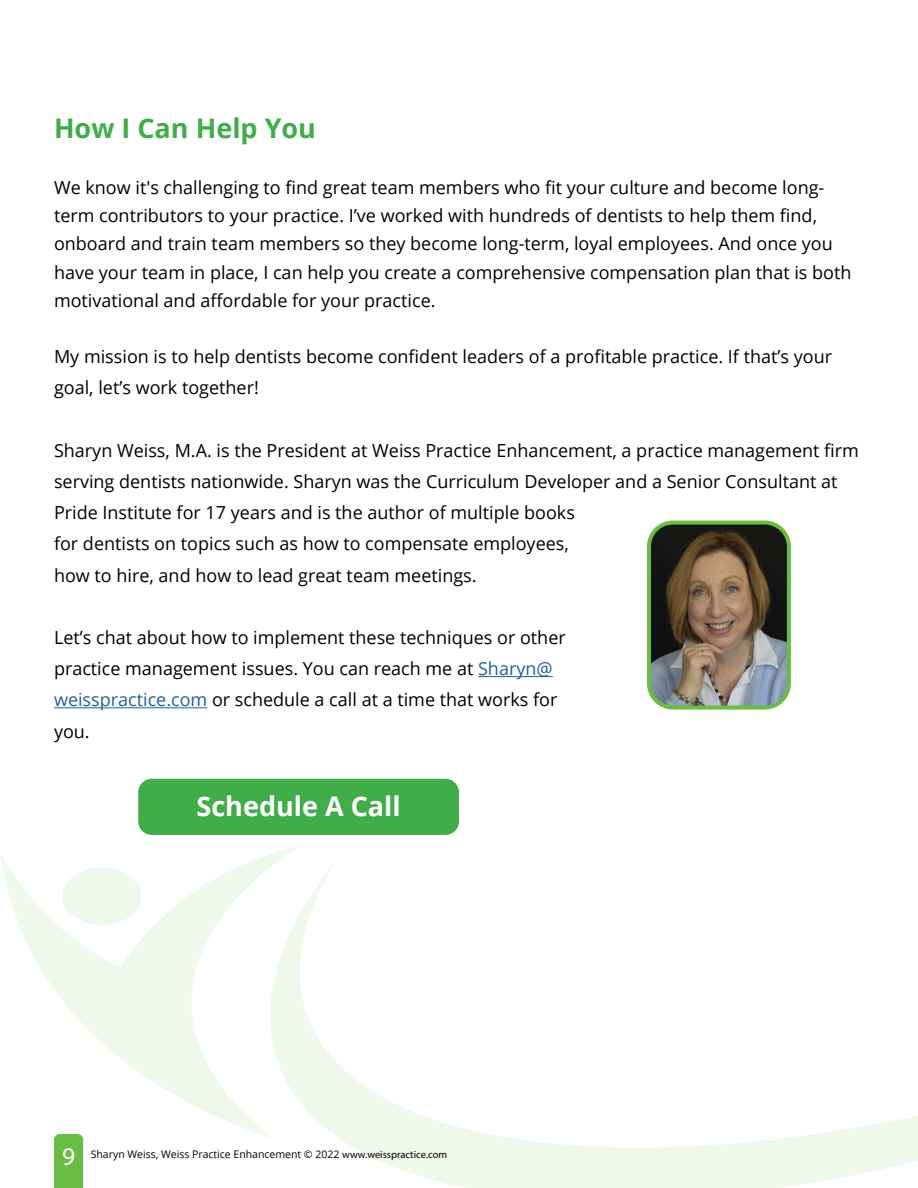
<style>
.page{position:relative;width:918px;height:1188px;background:#fff}
.page>*{position:absolute;margin:0;border:0;box-sizing:border-box;transform-origin:0 0}
.t1{font:700 27px "Open Sans";color:#41ad49}
.t2{font:700 27px "Open Sans";color:#fff}
.t3{font:25.5px "Myriad Pro";color:#fff}
.t4{font:18px/31.2px "Open Sans";color:#000}
.t5{font:10.5px "Open Sans";color:#000}
.s1{color:#215e9e}
.s2{font-family:"Myriad Pro"}
</style>
<div class="page">
<svg style="left:0;top:846px;width:299px;height:294px"></svg>
<div style="left:62px;top:868px;width:80px;height:57px;background:#f0f8ec;border-radius:50%"></div>
<svg style="left:256px;top:856px;width:662px;height:332px"></svg>
<div style="left:54px;top:1134px;width:29px;height:54px;background:#69bd45"></div>
<hr style="left:478px;top:676px;width:75px;height:1px;background:#215e9e">
<hr style="left:54px;top:707px;width:153px;height:1px;background:#215e9e">
<img style="left:652px;top:524px;width:134px;height:181px">
<div style="left:647px;top:521px;width:144px;height:189px;border:4px solid #69bd45;border-radius:24px"></div>
<div style="left:138px;top:779px;width:321px;height:56px;background:#41ad49;border-radius:13px"></div>
<h1 class="t1" style="left:54px;top:109px;width:263px">How I Can Help You</h1>
<p class="t4" style="left:54px;top:173px;width:799px;line-height:28.2px">We know it's challenging to find great team members who fit your culture and become long&shy;term contributors to your practice. I’ve worked with hundreds of dentists to help them find, onboard and train team members so they become long-term, loyal employees. And once you have your team in place, I can help you create a comprehensive compensation plan that is both motivational and affordable for your practice.</p>
<p class="t4" style="left:54px;top:341px;width:780px">My mission is to help dentists become confident leaders of a profitable practice. If that’s your goal, let’s work together!</p>
<p class="t4" style="left:54px;top:434px;width:806px">Sharyn Weiss, M.A. is the President at Weiss Practice Enhancement, a practice management firm serving dentists nationwide. Sharyn was the Curriculum Developer and a Senior Consultant at Pride Institute for 17 years and is the author of multiple books<br>for dentists on topics such as how to compensate employees,<br>how to hire, and how to lead great team meetings.</p>
<p class="t4" style="left:54px;top:621px;width:513px">Let’s chat about how to implement these techniques or other practice management issues. You can reach me at <span class="s1">Sharyn@ weisspractice.com</span> or schedule a call at a time that works for you.</p>
<h1 class="t2" style="left:197px;top:787px;width:206px">Schedule A Call</h1>
<h2 class="t3" style="left:62px;top:1140px;width:15px">9</h2>
<p class="t5" style="left:91px;top:1147px;width:358px">Sharyn Weiss, Weiss Practice Enhancement © 2022 <span class="s2">www.weisspractice.com</span></p>
</div>
